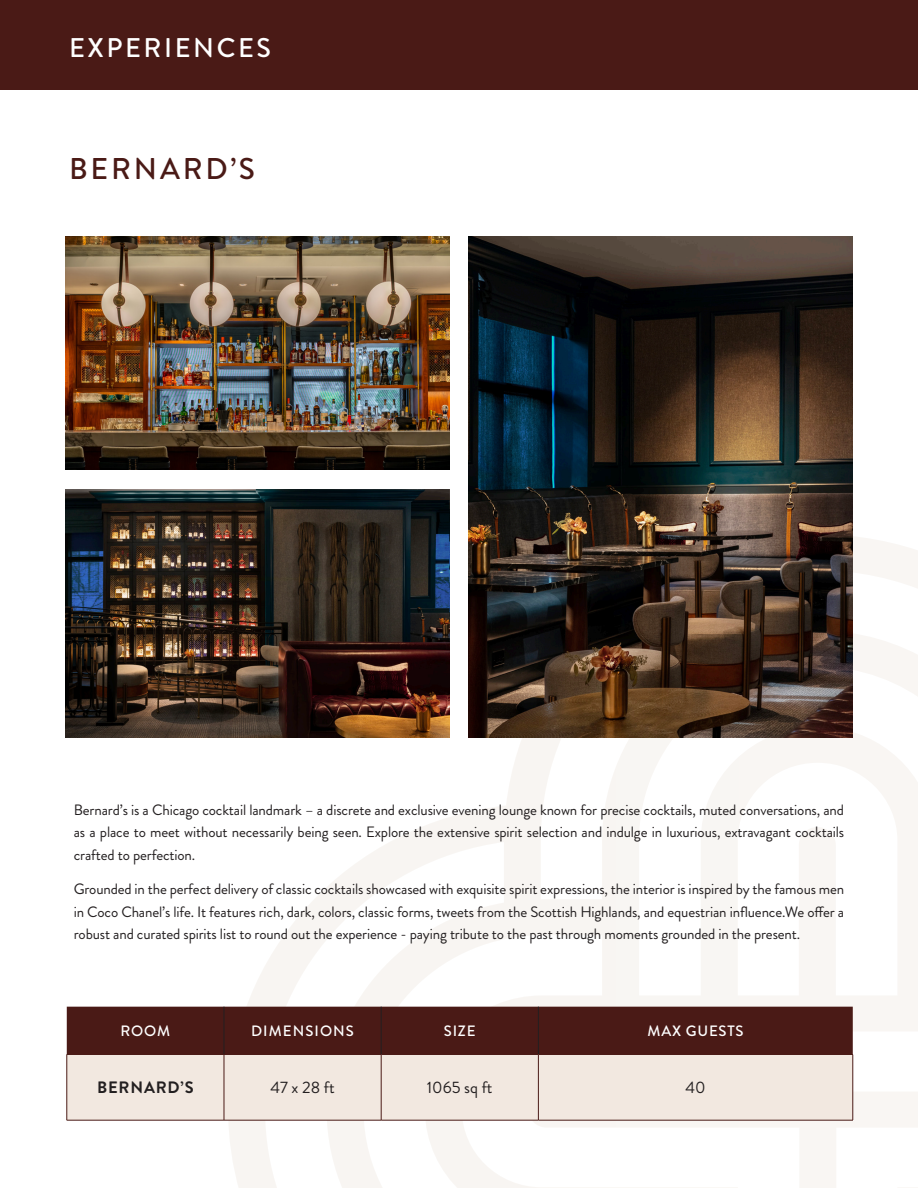
<style>
.page{position:relative;width:918px;height:1188px;background:#fff}
.page>*{position:absolute;margin:0;border:0;box-sizing:border-box;transform-origin:0 0}
.dish_title{font:500 30px "Brandon Grotesque";letter-spacing:.095em;color:#4a1a16}
.dish_title-2{font:500 27px "Brandon Grotesque";letter-spacing:.095em;color:#fff}
.meal{font:16.5px "Brandon Grotesque";color:#231f20}
.meal-2{font:700 16.5px "Brandon Grotesque";letter-spacing:.05em;color:#231f20}
.chef_info{font:15px/22.5px "Brandon Grotesque";letter-spacing:-.01em;color:#231f20;text-align:justify}
.meal-3{font:500 15px "Brandon Grotesque";letter-spacing:.05em;color:#fff}
.meal-4{font:500 15px "Brandon Grotesque";letter-spacing:.07em;color:#fff}
</style>
<div class="page">
<div style="left:0;top:0;width:918px;height:90px;background:#4a1a16"></div>
<img style="left:228px;top:534px;width:690px;height:654px">
<div style="left:67px;top:1007px;width:786px;height:47px;background:#4a1a16"></div>
<div style="left:68px;top:1055px;width:785px;height:65px;background:#f2e8e0"></div>
<hr style="left:224px;top:1007px;width:1px;height:47px;background:#231f20">
<hr style="left:381px;top:1007px;width:1px;height:47px;background:#231f20">
<hr style="left:538px;top:1007px;width:1px;height:47px;background:#231f20">
<hr style="left:67px;top:1054px;width:157px;height:1px;background:#4a1a16">
<hr style="left:67px;top:1055px;width:1px;height:65px;background:#4a1a16">
<hr style="left:224px;top:1054px;width:157px;height:1px;background:#4a1a16">
<hr style="left:224px;top:1055px;width:1px;height:65px;background:#4a1a16">
<hr style="left:381px;top:1054px;width:157px;height:1px;background:#4a1a16">
<hr style="left:381px;top:1055px;width:1px;height:65px;background:#4a1a16">
<hr style="left:538px;top:1054px;width:315px;height:1px;background:#4a1a16">
<hr style="left:538px;top:1055px;width:1px;height:65px;background:#4a1a16">
<hr style="left:853px;top:1055px;width:1px;height:65px;background:#4a1a16">
<hr style="left:67px;top:1120px;width:157px;height:1px;background:#4a1a16">
<hr style="left:224px;top:1120px;width:157px;height:1px;background:#4a1a16">
<hr style="left:381px;top:1120px;width:157px;height:1px;background:#4a1a16">
<hr style="left:538px;top:1120px;width:315px;height:1px;background:#4a1a16">
<img style="left:469px;top:236px;width:383px;height:501px">
<img style="left:66px;top:236px;width:383px;height:234px">
<img style="left:66px;top:489px;width:383px;height:248px">
<p class="dish_title-2" style="left:69px;top:29px;width:203px">EXPERIENCES</p>
<p class="dish_title" style="left:69px;top:148px;width:187px">BERNARD’S</p>
<p class="chef_info" style="left:74px;top:798px;width:772px">Bernard’s is a Chicago cocktail landmark – a discrete and exclusive evening lounge known for precise cocktails, muted conversations, and as a place to meet without necessarily being seen. Explore the extensive spirit selection and indulge in luxurious, extravagant cocktails crafted to perfection.</p>
<p class="chef_info" style="left:74px;top:878px;width:772px">Grounded in the perfect delivery of classic cocktails showcased with exquisite spirit expressions, the interior is inspired by the famous men in Coco Chanel’s life. It features rich, dark, colors, classic forms, tweets from the Scottish Highlands, and equestrian influence.We offer a robust and curated spirits list to round out the experience - paying tribute to the past through moments grounded in the present.</p>
<p class="meal-3" style="left:121px;top:1020px;width:51px">ROOM</p>
<p class="meal-4" style="left:251px;top:1020px;width:104px">DIMENSIONS</p>
<p class="meal-3" style="left:444px;top:1020px;width:33px">SIZE</p>
<p class="meal-3" style="left:648px;top:1020px;width:98px">MAX GUESTS</p>
<p class="meal-2" style="left:97px;top:1076px;width:98px">BERNARD’S</p>
<p class="meal" style="left:270px;top:1076px;width:66px">47 x 28 ft</p>
<p class="meal" style="left:427px;top:1076px;width:67px">1065 sq ft</p>
<p class="meal" style="left:686px;top:1076px;width:22px">40</p>
</div>
